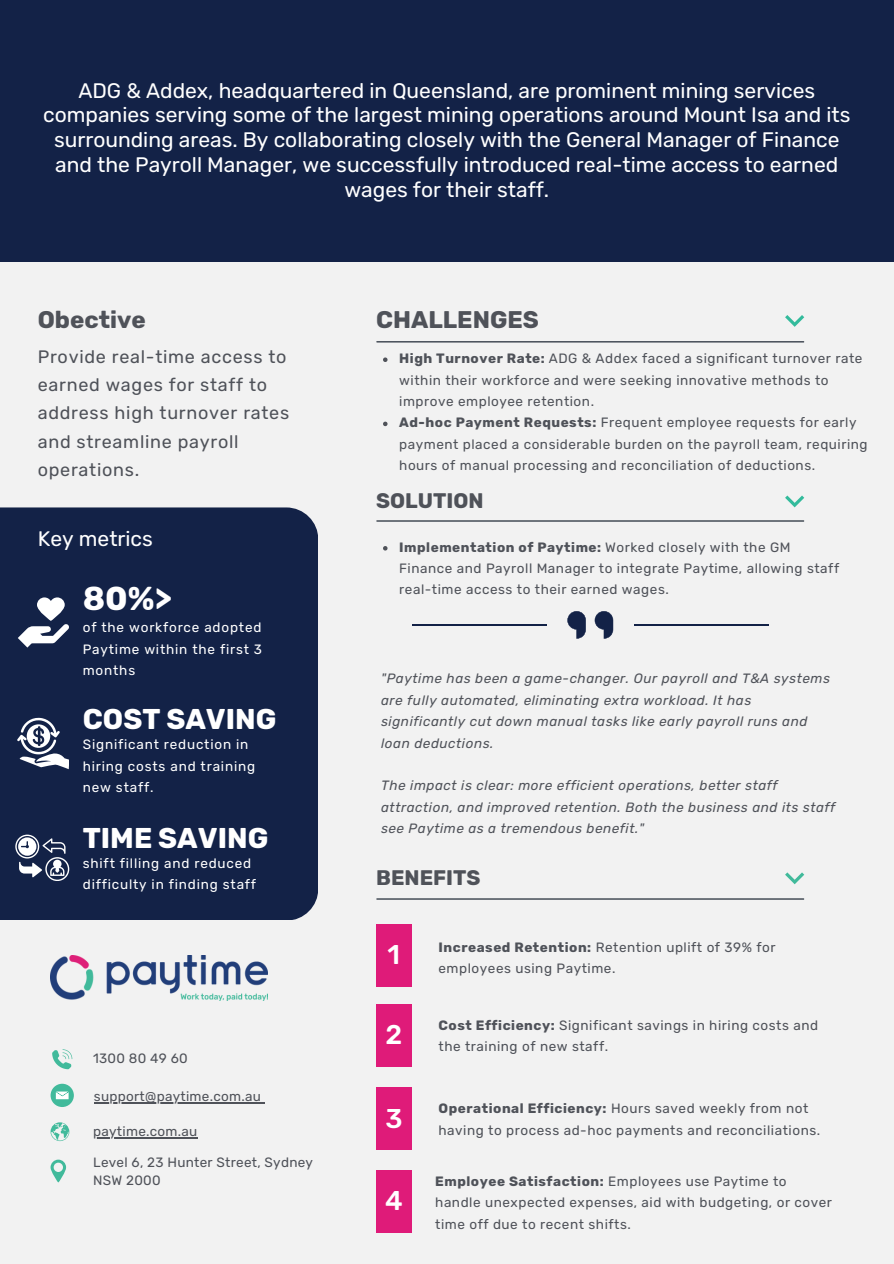
<style>
.page{position:relative;width:894px;height:1264px;background:#fff}
.page>*{position:absolute;margin:0;border:0;box-sizing:border-box;transform-origin:0 0}
.t1{font:700 33px "Rubik";color:#fff}
.t2{font:700 28.5px "Rubik";color:#fff}
.t3{font:500 27px "Rubik";color:#fff}
.t4{font:700 24px "Rubik";color:#4f5259}
.t5{font:21px/24.8px "Rubik";color:#fff;text-align:center}
.t6{font:700 21px "Rubik";color:#4f5259}
.t7{font:18px/28.2px "Rubik";letter-spacing:.04em;color:#4f5259}
.t8{font:13.5px/21.3px "Rubik";letter-spacing:.04em;color:#4f5259}
.t9{font:italic 13.5px/21.3px "Rubik";letter-spacing:.04em;color:#4f5259}
.t10{font:13.5px/21.3px "Rubik";letter-spacing:.06em;color:#fff}
.t11{font:13.5px/18px "Rubik";letter-spacing:.02em;color:#4f5259}
.s1{font-weight:700}
</style>
<div class="page">
<div style="left:0;top:0;width:893px;height:1263px;background:#f2f2f2"></div>
<div style="left:0;top:507px;width:318px;height:413px;background:#132247"></div>
<svg style="left:51px;top:1159px;width:15px;height:23px"></svg>
<svg style="left:18px;top:597px;width:51px;height:50px"></svg>
<div style="left:0;top:0;width:893px;height:262px;background:#132247"></div>
<div style="left:376px;top:924px;width:35px;height:62px;background:#df1b79"></div>
<hr style="left:377px;top:341px;width:426px;height:1px;background:#0b1623">
<hr style="left:377px;top:520px;width:426px;height:1px;background:#0b1623">
<hr style="left:377px;top:898px;width:426px;height:1px;background:#0b1623">
<svg style="left:785px;top:315px;width:19px;height:12px"></svg>
<svg style="left:785px;top:495px;width:19px;height:12px"></svg>
<svg style="left:785px;top:872px;width:19px;height:12px"></svg>
<svg style="left:51px;top:1122px;width:18px;height:19px"></svg>
<img style="left:51px;top:955px;width:217px;height:45px">
<svg style="left:567px;top:611px;width:18px;height:27px"></svg>
<svg style="left:594px;top:611px;width:19px;height:27px"></svg>
<hr style="left:634px;top:624px;width:134px;height:2px;background:#132247">
<hr style="left:412px;top:624px;width:134px;height:2px;background:#132247">
<div style="left:51px;top:1083px;width:23px;height:23px;background:#41ba9b;border-radius:50%"></div>
<svg style="left:56px;top:1091px;width:13px;height:8px"></svg>
<svg style="left:52px;top:1049px;width:20px;height:20px"></svg>
<svg style="left:17px;top:716px;width:52px;height:53px"></svg>
<svg style="left:383px;top:357px;width:4px;height:5px"></svg>
<svg style="left:383px;top:421px;width:4px;height:5px"></svg>
<svg style="left:383px;top:546px;width:4px;height:4px"></svg>
<svg style="left:15px;top:834px;width:54px;height:46px"></svg>
<hr style="left:93px;top:1137px;width:105px;height:1px;background:#4f5259">
<hr style="left:94px;top:1101px;width:167px;height:2px;background:#4f5259">
<div style="left:376px;top:1003px;width:35px;height:63px;background:#df1b79"></div>
<div style="left:376px;top:1087px;width:35px;height:62px;background:#df1b79"></div>
<div style="left:376px;top:1170px;width:35px;height:62px;background:#df1b79"></div>
<p class="t5" style="left:43px;top:78px;width:808px">ADG &amp; Addex, headquartered in Queensland, are prominent mining services companies serving some of the largest mining operations around Mount Isa and its surrounding areas. By collaborating closely with the General Manager of Finance and the Payroll Manager, we successfully introduced real-time access to earned wages for their staff.</p>
<p class="t4" style="left:38px;top:306px;width:109px">Obective</p>
<p class="t7" style="left:38px;top:343px;width:253px">Provide real-time access to earned wages for staff to address high turnover rates and streamline payroll operations.</p>
<h2 class="t5" style="left:38px;top:527px;width:117px">Key metrics</h2>
<p class="t1" style="left:83px;top:579px;width:90px">80%&gt;</p>
<p class="t10" style="left:83px;top:617px;width:181px;text-align:justify">of the workforce adopted Paytime within the first 3 months</p>
<p class="t2" style="left:83px;top:702px;width:195px">COST SAVING</p>
<h5 class="t10" style="left:83px;top:734px;width:174px">Significant reduction in hiring costs and training new staff.</h5>
<p class="t2" style="left:83px;top:821px;width:187px">TIME SAVING</p>
<p class="t10" style="left:83px;top:852px;width:175px">shift filling and reduced difficulty in finding staff</p>
<p class="t11" style="left:93px;top:1049px;width:96px">1300 80 49 60</p>
<p class="t11" style="left:94px;top:1087px;width:168px">support@paytime.com.au</p>
<p class="t11" style="left:93px;top:1122px;width:106px">paytime.com.au</p>
<p class="t11" style="left:93px;top:1153px;width:221px">Level 6, 23 Hunter Street, Sydney<br>NSW 2000</p>
<p class="t4" style="left:376px;top:306px;width:164px">CHALLENGES</p>
<h1 class="t8" style="left:399px;top:348px;width:464px"><span class="s1">High Turnover Rate:</span> ADG &amp; Addex faced a significant turnover rate within their workforce and were seeking innovative methods to improve employee retention.</h1>
<p class="t8" style="left:399px;top:412px;width:470px"><span class="s1">Ad-hoc Payment Requests:</span> Frequent employee requests for early payment placed a considerable burden on the payroll team, requiring hours of manual processing and reconciliation of deductions.</p>
<p class="t6" style="left:376px;top:488px;width:109px">SOLUTION</p>
<h2 class="t8" style="left:399px;top:536px;width:441px"><span class="s1">Implementation of Paytime:</span> Worked closely with the GM<br>Finance and Payroll Manager to integrate Paytime, allowing staff real-time access to their earned wages.</h2>
<h3 class="t9" style="left:381px;top:668px;width:450px">"Paytime has been a game-changer. Our payroll and T&amp;A systems are fully automated, eliminating extra workload. It has significantly cut down manual tasks like early payroll runs and loan deductions.</h3>
<p class="t9" style="left:381px;top:775px;width:455px">The impact is clear: more efficient operations, better staff attraction, and improved retention. Both the business and its staff see Paytime as a tremendous benefit."</p>
<p class="t6" style="left:376px;top:865px;width:106px">BENEFITS</p>
<h6 class="t3" style="left:387px;top:939px;width:14px">1</h6>
<p class="t8" style="left:438px;top:936px;width:338px"><span class="s1">Increased Retention:</span> Retention uplift of 39% for employees using Paytime.</p>
<p class="t3" style="left:385px;top:1018px;width:18px">2</p>
<p class="t3" style="left:385px;top:1102px;width:19px">3</p>
<p class="t3" style="left:385px;top:1184px;width:19px">4</p>
<h6 class="t8" style="left:438px;top:1014px;width:381px"><span class="s1">Cost Efficiency:</span> Significant savings in hiring costs and the training of new staff.</h6>
<p class="t8" style="left:438px;top:1098px;width:383px"><span class="s1">Operational Efficiency:</span> Hours saved weekly from not having to process ad-hoc payments and reconciliations.</p>
<p class="t8" style="left:435px;top:1170px;width:398px"><span class="s1">Employee Satisfaction:</span> Employees use Paytime to handle unexpected expenses, aid with budgeting, or cover time off due to recent shifts.</p>
</div>
